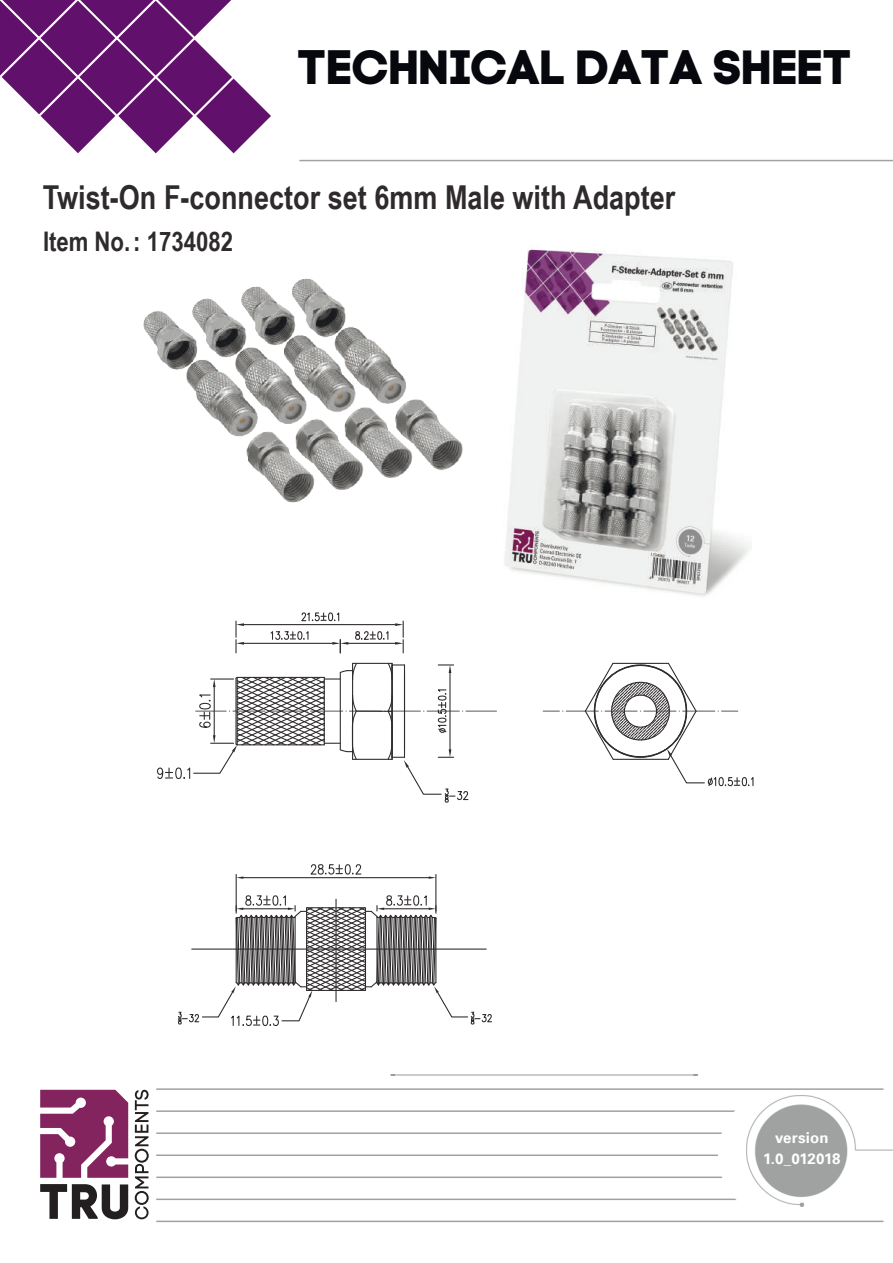
<style>
.page{position:relative;width:893px;height:1263px;background:#fff}
.page>*{position:absolute;margin:0;border:0;box-sizing:border-box;transform-origin:0 0}
.t1{font:47.85px "Code Pro Bold LC";letter-spacing:-.025em;color:#07080d}
.t2{font:700 32.85px "Arial Narrow";color:#2f2b2d}
.t3{font:700 27px "Arial Narrow";color:#2f2b2d}
.t4{font:700 15px/21px "Univers LT";letter-spacing:.005em;color:#fff;text-align:center}
</style>
<div class="page">
<svg style="left:135px;top:1090px;width:14px;height:129px"></svg>
<svg style="left:40px;top:1184px;width:88px;height:35px"></svg>
<svg style="left:40px;top:1090px;width:88px;height:88px"></svg>
<svg style="left:0;top:0;width:271px;height:153px"></svg>
<hr style="left:156px;top:1110px;width:727px;height:2px;background:#a0a2a2">
<hr style="left:156px;top:1132px;width:727px;height:2px;background:#a0a2a2">
<hr style="left:156px;top:1154px;width:727px;height:2px;background:#a0a2a2">
<hr style="left:156px;top:1176px;width:727px;height:2px;background:#a0a2a2">
<hr style="left:156px;top:1198px;width:727px;height:2px;background:#a0a2a2">
<hr style="left:156px;top:1220px;width:727px;height:2px;background:#a0a2a2">
<hr style="left:299px;top:160px;width:594px;height:1px;background:#a0a2a2">
<div style="left:718px;top:1089px;width:131px;height:131px;background:#fff;border-radius:50%"></div>
<img style="left:746px;top:1095px;width:147px;height:111px">
<hr style="left:156px;top:1088px;width:727px;height:2px;background:#a0a2a2">
<hr style="left:394px;top:1075px;width:300px;height:1px;background:#999a9b">
<hr style="left:236px;top:874px;width:1px;height:39px;background:#2f2b2d">
<hr style="left:435px;top:874px;width:1px;height:39px;background:#2f2b2d">
<hr style="left:243px;top:877px;width:186px;height:1px;background:#2f2b2d">
<svg style="left:236px;top:876px;width:7px;height:3px"></svg>
<svg style="left:429px;top:876px;width:7px;height:3px"></svg>
<svg style="left:310px;top:864px;width:52px;height:11px"></svg>
<svg style="left:178px;top:893px;width:314px;height:133px"></svg>
<hr style="left:466px;top:711px;width:30px;height:1px;background:#656564">
<svg style="left:543px;top:711px;width:21px;height:1px"></svg>
<hr style="left:566px;top:711px;width:32px;height:1px;background:#656564">
<svg style="left:584px;top:662px;width:170px;height:125px"></svg>
<svg style="left:157px;top:662px;width:312px;height:141px"></svg>
<hr style="left:244px;top:624px;width:151px;height:1px;background:#2f2b2d">
<svg style="left:301px;top:612px;width:39px;height:10px"></svg>
<hr style="left:348px;top:643px;width:47px;height:1px;background:#2f2b2d">
<svg style="left:395px;top:621px;width:9px;height:32px"></svg>
<svg style="left:355px;top:631px;width:34px;height:9px"></svg>
<hr style="left:244px;top:643px;width:88px;height:1px;background:#2f2b2d">
<svg style="left:270px;top:631px;width:39px;height:9px"></svg>
<svg style="left:332px;top:640px;width:16px;height:13px"></svg>
<svg style="left:235px;top:621px;width:9px;height:32px"></svg>
<img style="left:143px;top:278px;width:320px;height:225px">
<img style="left:504px;top:249px;width:247px;height:348px">
<h1 class="t1" style="left:297px;top:38px;width:557px">TECHNICAL DATA SHEET</h1>
<p class="t2" style="left:43px;top:173px;width:634px">Twist-On F-connector set 6mm Male with Adapter</p>
<p class="t3" style="left:43px;top:221px;width:192px">Item No.: 1734082</p>
<p class="t4" style="left:763px;top:1127px;width:79px">version<br>1.0_012018</p>
</div>
